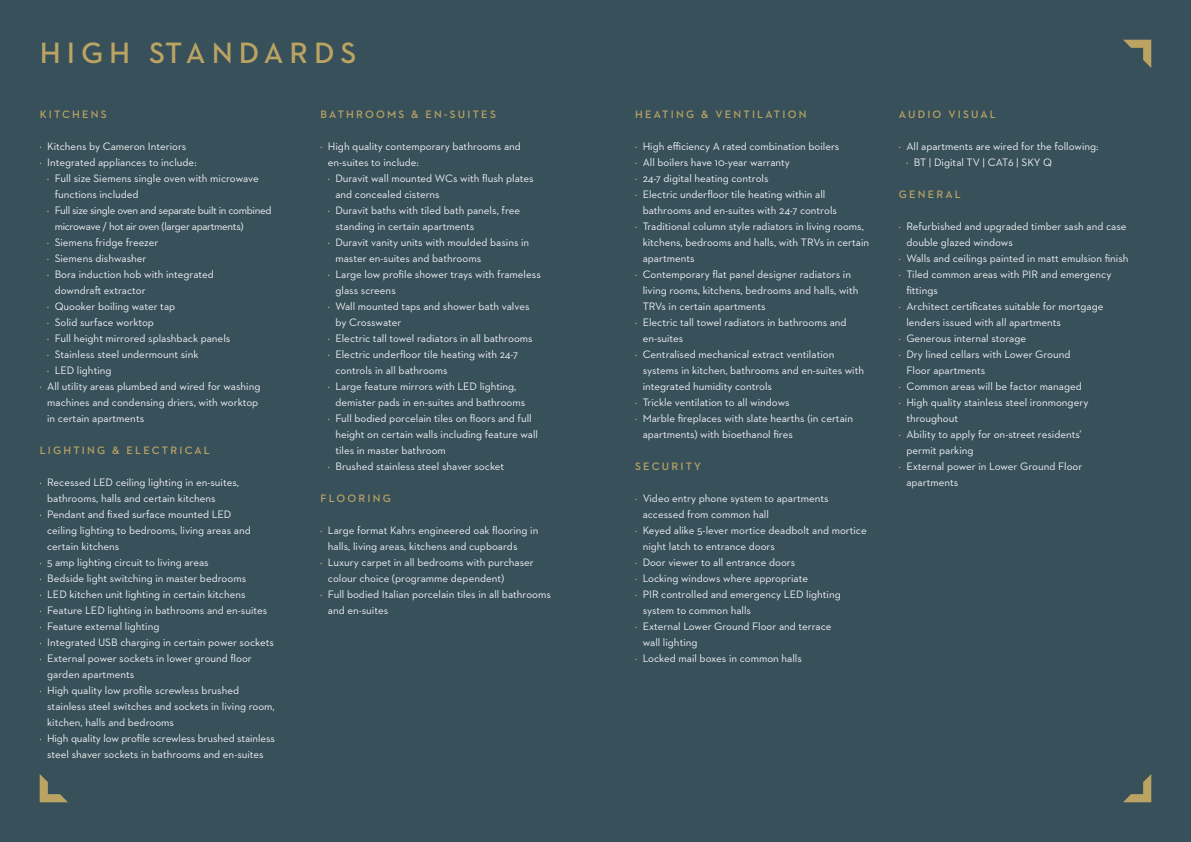
<style>
.page{position:relative;width:1191px;height:842px;background:#37505a}
.page>*{position:absolute;margin:0;border:0;box-sizing:border-box;transform-origin:0 0}
.t1{font:600 30px "Neutraface 2 Text";letter-spacing:.2em;color:#bba463}
.t2{font:11px/16px "Neutraface 2 Text";color:#f0f1f3}
.t3{font:600 11px "Neutraface 2 Text";letter-spacing:.2em;color:#bba463}
.t4{font:11px "Neutraface 2 Text";letter-spacing:-.03em;color:#f0f1f3}
</style>
<div class="page">
<svg style="left:1123px;top:40px;width:28px;height:28px"></svg>
<svg style="left:40px;top:774px;width:28px;height:28px"></svg>
<svg style="left:1123px;top:774px;width:28px;height:28px"></svg>
<h1 class="t1" style="left:40px;top:34px;width:318px">HIGH STANDARDS</h1>
<p class="t3" style="left:40px;top:108px;width:68px">KITCHENS</p>
<p class="t2" style="left:47px;top:138px;width:141px">Kitchens by Cameron Interiors</p>
<p class="t2" style="left:47px;top:154px;width:151px">Integrated appliances to include:</p>
<p class="t2" style="left:55px;top:170px;width:206px">Full size Siemens single oven with microwave</p>
<p class="t2" style="left:55px;top:186px;width:85px">functions included</p>
<p class="t4" style="left:55px;top:204px;width:218px">Full size single oven and separate built in combined</p>
<p class="t4" style="left:55px;top:220px;width:190px">microwave / hot air oven (larger apartments)</p>
<p class="t2" style="left:55px;top:234px;width:105px">Siemens fridge freezer</p>
<p class="t2" style="left:55px;top:250px;width:93px">Siemens dishwasher</p>
<p class="t2" style="left:55px;top:266px;width:161px">Bora induction hob with integrated</p>
<p class="t2" style="left:55px;top:282px;width:92px">downdraft extractor</p>
<p class="t2" style="left:55px;top:298px;width:122px">Quooker boiling water tap</p>
<p class="t2" style="left:55px;top:314px;width:101px">Solid surface worktop</p>
<p class="t2" style="left:55px;top:330px;width:177px">Full height mirrored splashback panels</p>
<p class="t2" style="left:55px;top:346px;width:145px">Stainless steel undermount sink</p>
<p class="t2" style="left:55px;top:362px;width:58px">LED lighting</p>
<p class="t2" style="left:47px;top:378px;width:215px">All utility areas plumbed and wired for washing</p>
<p class="t2" style="left:47px;top:394px;width:213px">machines and condensing driers, with worktop</p>
<p class="t2" style="left:47px;top:410px;width:98px">in certain apartments</p>
<p class="t3" style="left:40px;top:444px;width:172px">LIGHTING &amp; ELECTRICAL</p>
<p class="t2" style="left:47px;top:474px;width:229px">Recessed LED ceiling lighting in en-suites, bathrooms, halls and certain kitchens<br>Pendant and fixed surface mounted LED<br>ceiling lighting to bedrooms, living areas and certain kitchens<br>5 amp lighting circuit to living areas<br>Bedside light switching in master bedrooms<br>LED kitchen unit lighting in certain kitchens Feature LED lighting in bathrooms and en-suites Feature external lighting<br>Integrated USB charging in certain power sockets External power sockets in lower ground floor garden apartments<br>High quality low profile screwless brushed stainless steel switches and sockets in living room, kitchen, halls and bedrooms<br>High quality low profile screwless brushed stainless steel shaver sockets in bathrooms and en-suites</p>
<p class="t3" style="left:320px;top:108px;width:177px">BATHROOMS &amp; EN-SUITES</p>
<p class="t2" style="left:328px;top:138px;width:194px">High quality contemporary bathrooms and en-suites to include:</p>
<p class="t2" style="left:335px;top:170px;width:207px">Duravit wall mounted WCs with flush plates and concealed cisterns<br>Duravit baths with tiled bath panels, free standing in certain apartments<br>Duravit vanity units with moulded basins in master en-suites and bathrooms<br>Large low profile shower trays with frameless glass screens<br>Wall mounted taps and shower bath valves by Crosswater<br>Electric tall towel radiators in all bathrooms Electric underfloor tile heating with 24-7 controls in all bathrooms<br>Large feature mirrors with LED lighting, demister pads in en-suites and bathrooms Full bodied porcelain tiles on floors and full height on certain walls including feature wall tiles in master bathroom<br>Brushed stainless steel shaver socket</p>
<p class="t3" style="left:320px;top:492px;width:72px">FLOORING</p>
<p class="t2" style="left:328px;top:522px;width:224px">Large format Kahrs engineered oak flooring in halls, living areas, kitchens and cupboards Luxury carpet in all bedrooms with purchaser colour choice (programme dependent)<br>Full bodied Italian porcelain tiles in all bathrooms and en-suites</p>
<p class="t3" style="left:635px;top:108px;width:173px">HEATING &amp; VENTILATION</p>
<p class="t2" style="left:642px;top:138px;width:228px">High efficiency A rated combination boilers<br>All boilers have 10-year warranty<br>24-7 digital heating controls<br>Electric underfloor tile heating within all bathrooms and en-suites with 24-7 controls Traditional column style radiators in living rooms, kitchens, bedrooms and halls, with TRVs in certain apartments<br>Contemporary flat panel designer radiators in living rooms, kitchens, bedrooms and halls, with TRVs in certain apartments<br>Electric tall towel radiators in bathrooms and en-suites<br>Centralised mechanical extract ventilation systems in kitchen, bathrooms and en-suites with integrated humidity controls<br>Trickle ventilation to all windows<br>Marble fireplaces with slate hearths (in certain apartments) with bioethanol fires</p>
<p class="t3" style="left:635px;top:460px;width:67px">SECURITY</p>
<p class="t2" style="left:642px;top:490px;width:225px">Video entry phone system to apartments accessed from common hall<br>Keyed alike 5-lever mortice deadbolt and mortice night latch to entrance doors<br>Door viewer to all entrance doors<br>Locking windows where appropriate<br>PIR controlled and emergency LED lighting system to common halls<br>External Lower Ground Floor and terrace<br>wall lighting<br>Locked mail boxes in common halls</p>
<p class="t3" style="left:899px;top:108px;width:98px">AUDIO VISUAL</p>
<p class="t2" style="left:914px;top:138px;width:186px;text-indent:-8px">All apartments are wired for the following:<br>BT | Digital TV | CAT6 | SKY Q</p>
<p class="t3" style="left:899px;top:188px;width:63px">GENERAL</p>
<p class="t2" style="left:906px;top:218px;width:224px">Refurbished and upgraded timber sash and case double glazed windows<br>Walls and ceilings painted in matt emulsion finish<br>Tiled common areas with PIR and emergency fittings<br>Architect certificates suitable for mortgage lenders issued with all apartments<br>Generous internal storage<br>Dry lined cellars with Lower Ground<br>Floor apartments<br>Common areas will be factor managed<br>High quality stainless steel ironmongery throughout<br>Ability to apply for on-street residents’<br>permit parking<br>External power in Lower Ground Floor apartments</p>
</div>
